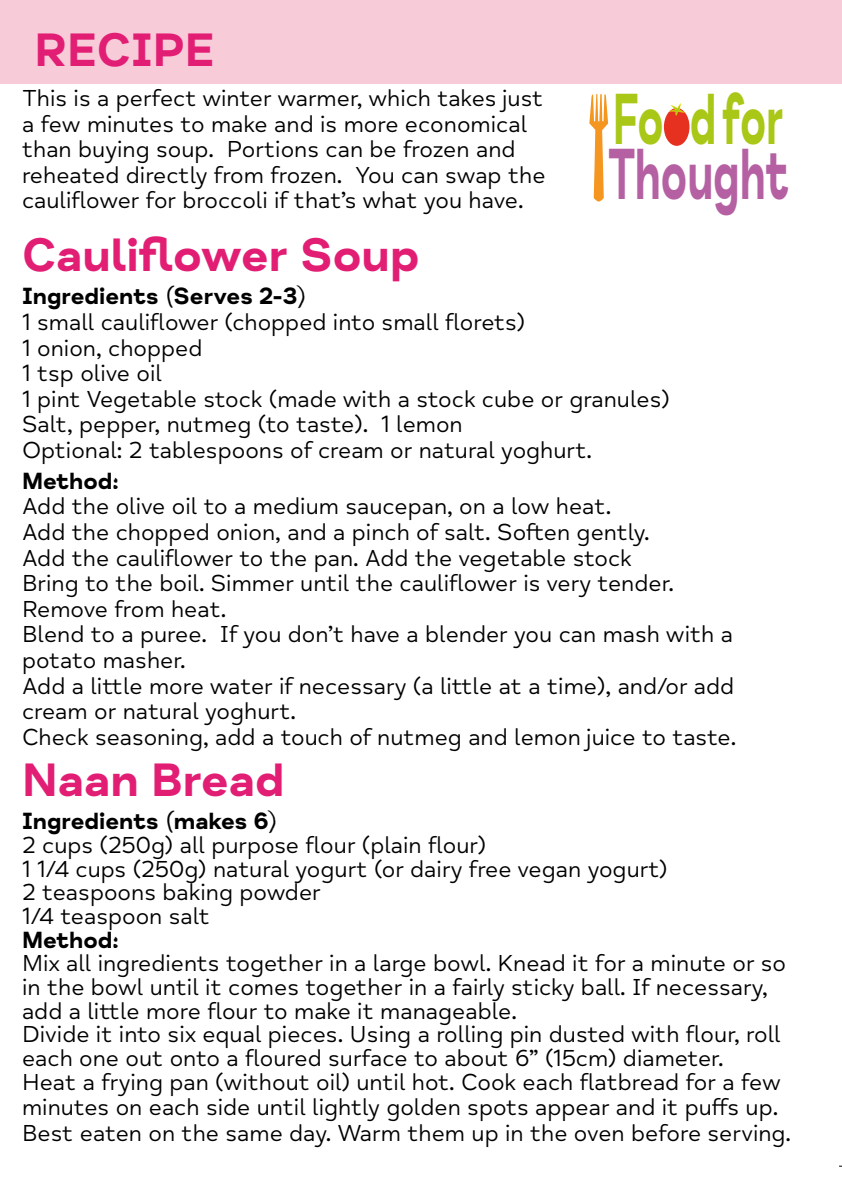
<style>
.page{position:relative;width:842px;height:1191px;background:#fff}
.page>*{position:absolute;margin:0;border:0;box-sizing:border-box;transform-origin:0 0}
.t1{font:700 73px "Mind Meridian";color:#a8c716;scale:.59 1}
.t2{font:700 73px "Mind Meridian";letter-spacing:-.005em;color:#b460a2;scale:.59 1}
.t3{font:47.2px "Mind Meridian Display";color:#e11e74}
.t4{font:23.6px/25.6px "Mind Meridian";color:#000}
.t5{font:23.6px "Mind Meridian Display";color:#000}
</style>
<div class="page">
<div style="left:0;top:0;width:842px;height:84px;background:#f8cbd9"></div>
<div style="left:664px;top:108px;width:25px;height:38px;background:#e63121;border-radius:50%"></div>
<svg style="left:669px;top:103px;width:16px;height:13px"></svg>
<svg style="left:589px;top:94px;width:19px;height:107px"></svg>
<h2 class="t3" style="left:35px;top:21px;width:181px">RECIPE</h2>
<p class="t4" style="left:22px;top:86px;width:525px">This is a perfect winter warmer, which takes just a few minutes to make and is more economical than buying soup. Portions can be frozen and reheated directly from frozen. You can swap the cauliflower for broccoli if that’s what you have.</p>
<h1 class="t1" style="left:613px;top:76px;width:291px">Foodfor</h1>
<h1 class="t2" style="left:607px;top:131px;width:310px">Thought</h1>
<h2 class="t3" style="left:22px;top:227px;width:399px">Cauliflower Soup</h2>
<p class="t5" style="left:22px;top:282px;width:286px">Ingredients (Serves 2-3)</p>
<p class="t4" style="left:22px;top:310px;width:649px">1 small cauliflower (chopped into small florets)<br>1 onion, chopped<br>1 tsp olive oil<br>1 pint Vegetable stock (made with a stock cube or granules)<br>Salt, pepper, nutmeg (to taste). 1 lemon<br>Optional: 2 tablespoons of cream or natural yoghurt.</p>
<p class="t5" style="left:22px;top:466px;width:98px">Method:</p>
<p class="t4" style="left:22px;top:494px;width:716px">Add the olive oil to a medium saucepan, on a low heat.<br>Add the chopped onion, and a pinch of salt. Soften gently.<br>Add the cauliflower to the pan. Add the vegetable stock<br>Bring to the boil. Simmer until the cauliflower is very tender.<br>Remove from heat.<br>Blend to a puree. If you don’t have a blender you can mash with a potato masher.<br>Add a little more water if necessary (a little at a time), and/or add cream or natural yoghurt.<br>Check seasoning, add a touch of nutmeg and lemon juice to taste.</p>
<h2 class="t3" style="left:22px;top:752px;width:264px">Naan Bread</h2>
<p class="t5" style="left:22px;top:807px;width:257px">Ingredients (makes 6)</p>
<p class="t4" style="left:22px;top:834px;width:647px;line-height:23.6px">2 cups (250g) all purpose flour (plain flour)<br>1 1/4 cups (250g) natural yogurt (or dairy free vegan yogurt)<br>2 teaspoons baking powder<br>1/4 teaspoon salt</p>
<p class="t5" style="left:22px;top:925px;width:98px">Method:</p>
<p class="t4" style="left:22px;top:951px;width:771px;line-height:24.2px">Mix all ingredients together in a large bowl. Knead it for a minute or so in the bowl until it comes together in a fairly sticky ball. If necessary, add a little more flour to make it manageable.<br>Divide it into six equal pieces. Using a rolling pin dusted with flour, roll each one out onto a floured surface to about 6” (15cm) diameter.<br>Heat a frying pan (without oil) until hot. Cook each flatbread for a few minutes on each side until lightly golden spots appear and it puffs up.<br>Best eaten on the same day. Warm them up in the oven before serving.</p>
</div>
